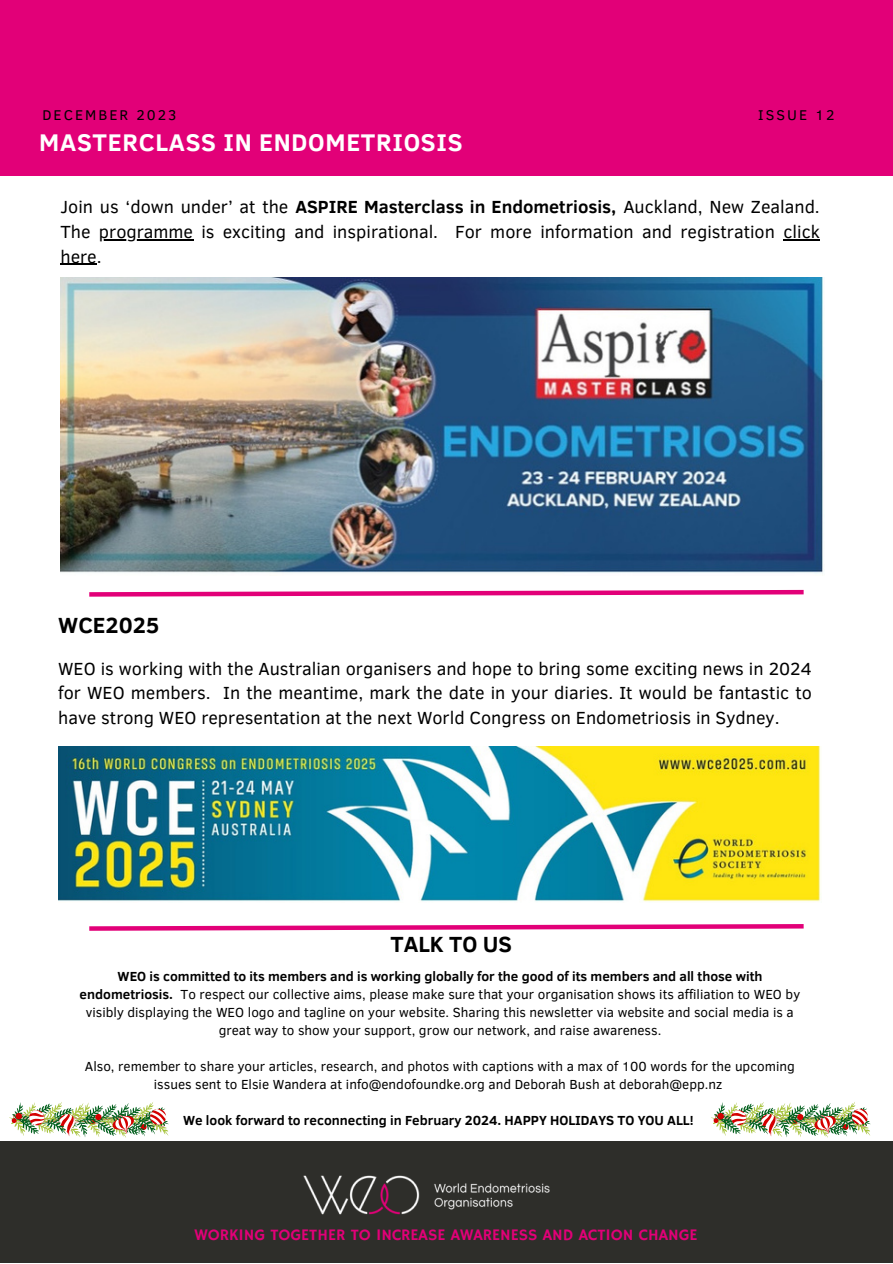
<style>
.page{position:relative;width:893px;height:1264px;background:#fff}
.page>*{position:absolute;margin:0;border:0;box-sizing:border-box;transform-origin:0 0}
.t1{font:700 24.75px "Clear Sans";letter-spacing:.03em;color:#fff}
.t2{font:700 22.5px "Clear Sans";color:#000}
.t3{font:18px/24.8px "Clear Sans";color:#000;text-align:justify}
.t4{font:16.05px "Hammersmith One";color:#e20078}
.t5{font:14.4px "Clear Sans";letter-spacing:.14em;color:#000}
.t6{font:13.5px/18px "Clear Sans";color:#000;text-align:center}
.t7{font:700 13.5px "Clear Sans";color:#000}
.s1{font-weight:700}
</style>
<div class="page">
<div style="left:0;top:0;width:892px;height:176px;background:#e20078"></div>
<div style="left:0;top:1140px;width:892px;height:122px;background:#2e2e2a"></div>
<img style="left:303px;top:1175px;width:247px;height:40px">
<img style="left:60px;top:277px;width:764px;height:297px">
<img style="left:58px;top:746px;width:763px;height:156px">
<svg style="left:89px;top:924px;width:715px;height:7px"></svg>
<svg style="left:89px;top:589px;width:715px;height:8px"></svg>
<img style="left:711px;top:1102px;width:160px;height:35px">
<hr style="left:99px;top:239px;width:94px;height:1px;background:#000">
<hr style="left:783px;top:239px;width:37px;height:1px;background:#000">
<hr style="left:60px;top:264px;width:37px;height:1px;background:#000">
<img style="left:9px;top:1102px;width:160px;height:35px">
<p class="t5" style="left:42px;top:104px;width:136px">DECEMBER 2023</p>
<p class="t5" style="left:758px;top:104px;width:78px">ISSUE 12</p>
<p class="t1" style="left:39px;top:124px;width:425px">MASTERCLASS IN ENDOMETRIOSIS</p>
<p class="t3" style="left:60px;top:194px;width:760px">Join us ‘down under’ at the <span class="s1">ASPIRE Masterclass in Endometriosis,</span> Auckland, New Zealand.<br>The programme is exciting and inspirational. For more information and registration click here.</p>
<p class="t2" style="left:58px;top:608px;width:102px">WCE2025</p>
<p class="t3" style="left:58px;top:655px;width:755px">WEO is working with the Australian organisers and hope to bring some exciting news in 2024 for WEO members. In the meantime, mark the date in your diaries. It would be fantastic to have strong WEO representation at the next World Congress on Endometriosis in Sydney.</p>
<p class="t2" style="left:390px;top:928px;width:123px">TALK TO US</p>
<p class="t6" style="left:80px;top:966px;width:722px"><span class="s1">WEO is committed to its members and is working globally for the good of its members and all those with endometriosis.</span> To respect our collective aims, please make sure that your organisation shows its affiliation to WEO by visibly displaying the WEO logo and tagline on your website. Sharing this newsletter via website and social media is a great way to show your support, grow our network, and raise awareness.</p>
<p class="t6" style="left:85px;top:1056px;width:711px">Also, remember to share your articles, research, and photos with captions with a max of 100 words for the upcoming issues sent to Elsie Wandera at info@endofoundke.org and Deborah Bush at deborah@epp.nz</p>
<p class="t7" style="left:183px;top:1110px;width:512px">We look forward to reconnecting in February 2024. HAPPY HOLIDAYS TO YOU ALL!</p>
<p class="t4" style="left:194px;top:1224px;width:504px">WORKING TOGETHER TO INCREASE AWARENESS AND ACTION CHANGE</p>
</div>
